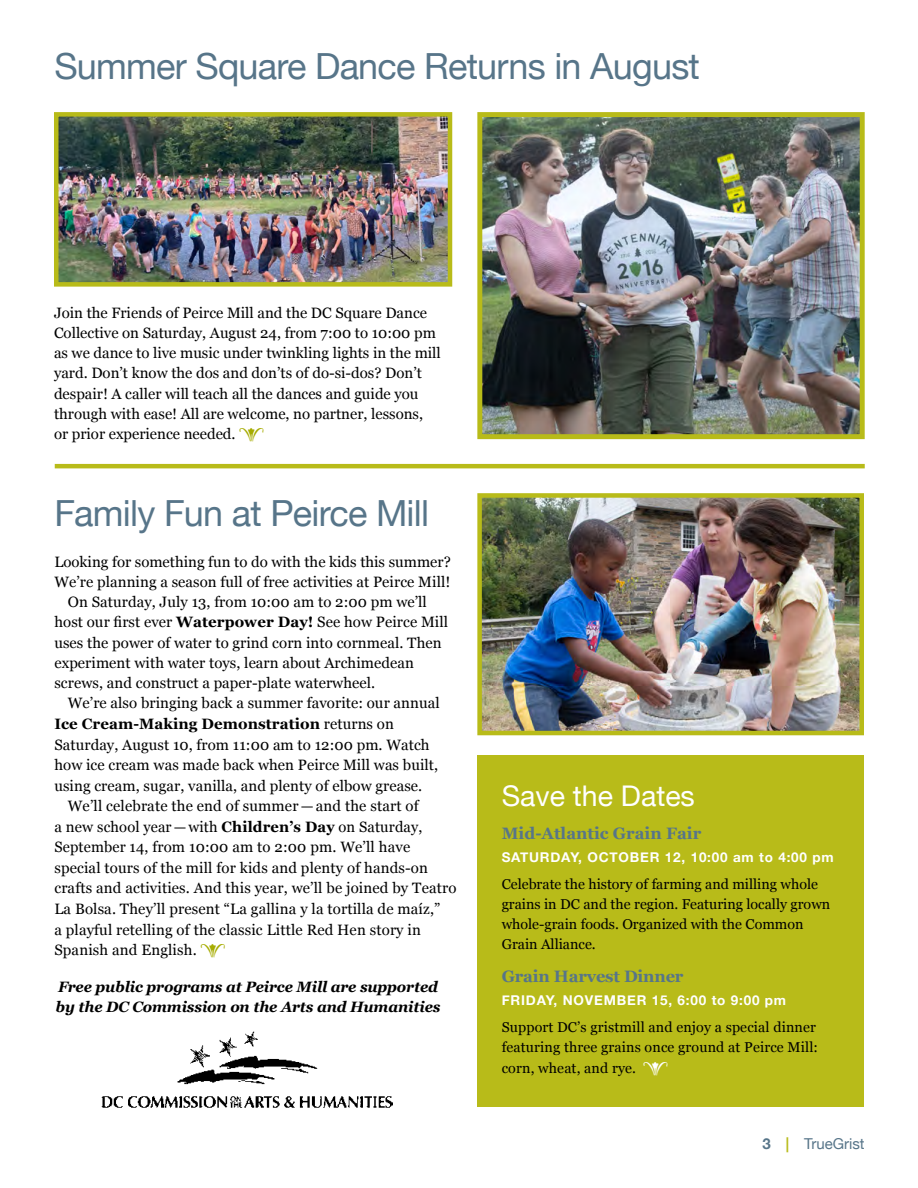
<style>
.page{position:relative;width:918px;height:1188px;background:#fff}
.page>*{position:absolute;margin:0;border:0;box-sizing:border-box;transform-origin:0 0}
.t1{font:36px "Helvetica Neue";letter-spacing:-.02em;color:#577589}
.t2{font:28.5px "Helvetica Neue";color:#fff}
.t3{font:700 16.5px "Georgia";color:#577589}
.t4{font:15px/20.2px "Georgia";letter-spacing:.005em;color:#000}
.t5{font:italic 700 15px/19.5px "Georgia";letter-spacing:-.01em;color:#000}
.t6{font:700 15px "Georgia";letter-spacing:.005em;color:#000}
.t7{font:15px "Helvetica Neue";color:#577589}
.t8{font:14.25px/20.2px "Georgia";color:#000}
.t9{font:700 13.5px "Helvetica Neue";letter-spacing:.06em;color:#fff}
.s1{font-weight:700}
.s2{font-weight:400}
.s3{font-weight:700;color:#b8bb19}
</style>
<div class="page">
<img style="left:101px;top:1031px;width:292px;height:77px">
<div style="left:477px;top:756px;width:387px;height:351px;background:#b8bb19"></div>
<img style="left:482px;top:498px;width:377px;height:232px">
<div style="left:477px;top:493px;width:387px;height:242px;border:4px solid #b8bb19"></div>
<hr style="left:55px;top:464px;width:810px;height:4px;background:#b8bb19">
<img style="left:483px;top:118px;width:376px;height:315px">
<div style="left:477px;top:112px;width:388px;height:327px;border:5px solid #b8bb19"></div>
<img style="left:59px;top:117px;width:388px;height:165px">
<div style="left:54px;top:112px;width:398px;height:175px;border:4px solid #b8bb19"></div>
<h1 class="t1" style="left:54px;top:40px;width:647px">Summer Square Dance Returns in August</h1>
<p class="t4" style="left:54px;top:302px;width:388px">Join the Friends of Peirce Mill and the DC Square Dance Collective on Saturday, August 24, from 7:00 to 10:00 pm as we dance to live music under twinkling lights in the mill yard. Don’t know the dos and don’ts of do-si-dos? Don’t despair! A caller will teach all the dances and guide you through with ease! All are welcome, no partner, lessons, or prior experience needed.</p>
<h1 class="t1" style="left:54px;top:487px;width:376px">Family Fun at Peirce Mill</h1>
<p class="t4" style="left:54px;top:551px;width:398px">Looking for something fun to do with the kids this summer?</p>
<p class="t4" style="left:54px;top:571px;width:398px">We’re planning a season full of free activities at Peirce Mill!</p>
<p class="t4" style="left:68px;top:591px;width:361px">On Saturday, July 13, from 10:00 am to 2:00 pm we’ll</p>
<p class="t4" style="left:54px;top:612px;width:395px">host our first ever <span class="s1">Waterpower Day!</span> See how Peirce Mill</p>
<p class="t4" style="left:54px;top:632px;width:389px">uses the power of water to grind corn into cornmeal. Then</p>
<p class="t4" style="left:54px;top:652px;width:361px">experiment with water toys, learn about Archimedean</p>
<p class="t4" style="left:54px;top:672px;width:322px">screws, and construct a paper-plate waterwheel.</p>
<p class="t4" style="left:68px;top:693px;width:373px">We’re also bringing back a summer favorite: our annual</p>
<p class="t6" style="left:54px;top:713px;width:341px">Ice Cream-Making Demonstration <span class="s2">returns on</span></p>
<p class="t4" style="left:54px;top:734px;width:377px">Saturday, August 10, from 11:00 am to 12:00 pm. Watch</p>
<p class="t4" style="left:54px;top:754px;width:385px">how ice cream was made back when Peirce Mill was built,</p>
<p class="t4" style="left:54px;top:775px;width:369px">using cream, sugar, vanilla, and plenty of elbow grease.</p>
<p class="t4" style="left:68px;top:795px;width:352px">We’ll celebrate the end of summer — and the start of</p>
<p class="t4" style="left:54px;top:816px;width:370px">a new school year — with <span class="s1">Children’s Day</span> on Saturday,</p>
<p class="t4" style="left:54px;top:836px;width:357px">September 14, from 10:00 am to 2:00 pm. We’ll have</p>
<p class="t4" style="left:54px;top:857px;width:375px">special tours of the mill for kids and plenty of hands-on</p>
<p class="t4" style="left:54px;top:878px;width:404px">crafts and activities. And this year, we’ll be joined by Teatro</p>
<p class="t4" style="left:54px;top:898px;width:387px">La Bolsa. They’ll present “La gallina y la tortilla de maíz,”</p>
<p class="t4" style="left:54px;top:919px;width:368px">a playful retelling of the classic Little Red Hen story in</p>
<p class="t4" style="left:54px;top:939px;width:144px">Spanish and English.</p>
<p class="t5" style="left:56px;top:976px;width:386px">Free public programs at Peirce Mill are supported by the DC Commission on the Arts and Humanities</p>
<h2 class="t2" style="left:502px;top:775px;width:195px">Save the Dates</h2>
<p class="t3" style="left:502px;top:821px;width:201px">Mid-Atlantic Grain Fair</p>
<p class="t9" style="left:502px;top:846px;width:334px">SATURDAY, OCTOBER 12, 10:00 am to 4:00 pm</p>
<p class="t8" style="left:502px;top:873px;width:330px">Celebrate the history of farming and milling whole grains in DC and the region. Featuring locally grown whole-grain foods. Organized with the Common Grain Alliance.</p>
<p class="t3" style="left:502px;top:964px;width:183px">Grain Harvest Dinner</p>
<p class="t9" style="left:502px;top:989px;width:286px">FRIDAY, NOVEMBER 15, 6:00 to 9:00 pm</p>
<p class="t8" style="left:502px;top:1016px;width:318px">Support DC’s gristmill and enjoy a special dinner featuring three grains once ground at Peirce Mill: corn, wheat, and rye.</p>
<p class="t7" style="left:762px;top:1133px;width:104px"><span class="s1">3</span> <span class="s3">|</span> TrueGrist</p>
</div>
